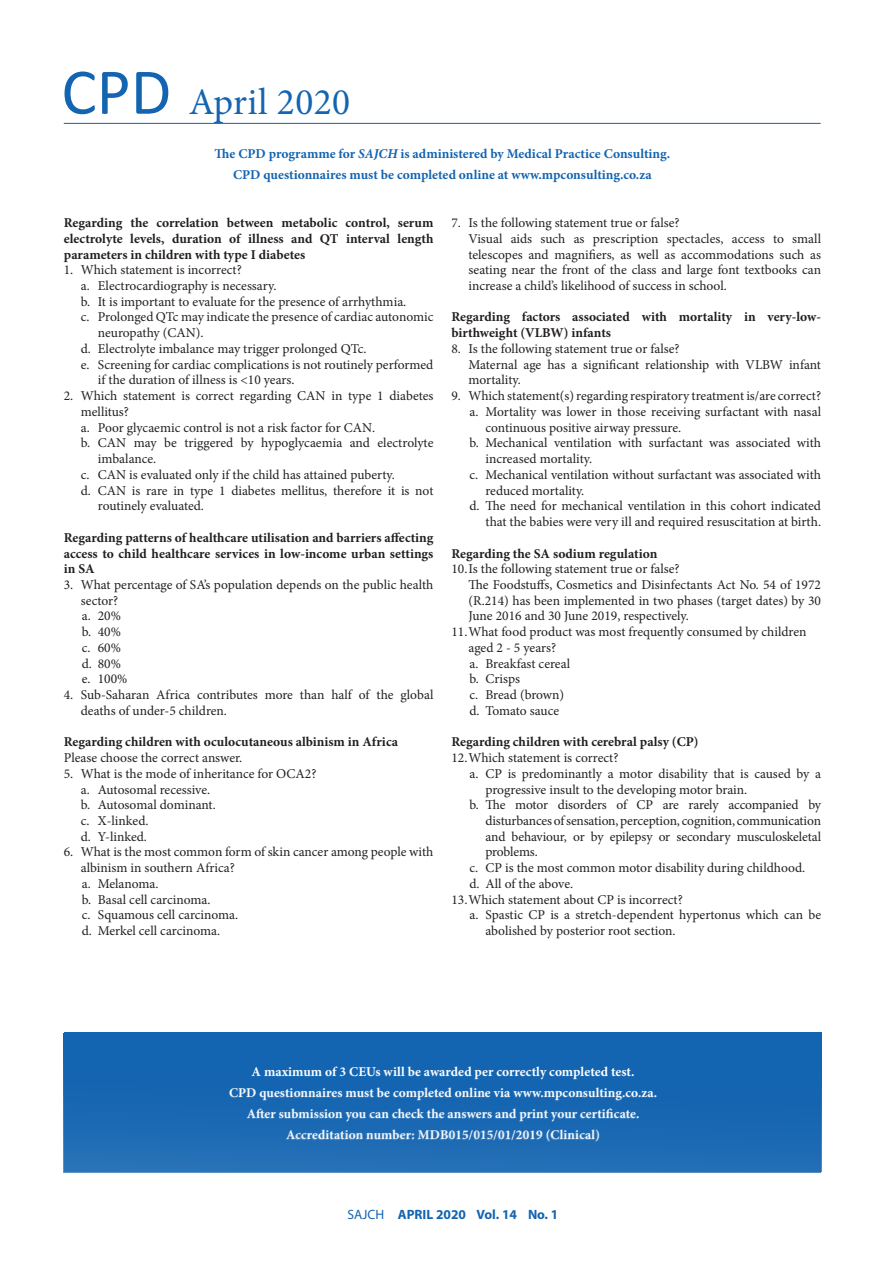
<style>
.page{position:relative;width:893px;height:1263px;background:#fff}
.page>*{position:absolute;margin:0;border:0;box-sizing:border-box;transform-origin:0 0}
.t1{font:66px "Calibri";color:#1364b1}
.t2{font:37.5px "Minion Pro";letter-spacing:.01em;color:#1364b1}
.ANSWERS{font:13.5px/15.8px "Minion Pro";letter-spacing:-.005em;color:#231f20}
.ANSWERS_copy{font:13.5px/15.8px "Minion Pro";color:#231f20}
.QUESTION{font:700 13.5px/15.8px "Minion Pro";color:#231f20;text-align:justify}
.t3{font:700 13.5px/21px "Minion Pro";color:#fff;text-align:center}
.t4{font:700 13.5px/21px "Minion Pro";color:#1364b1;text-align:center}
.t5{font:700 13.5px "Myriad Pro";color:#1364b1}
.s1{font-style:italic}
.s2{font-weight:400}
</style>
<div class="page">
<hr style="left:64px;top:123px;width:757px;height:1px;background:#1364b1">
<div style="left:64px;top:1032px;width:758px;height:140px;background:#1364b1"></div>
<h1 class="t1" style="left:61px;top:50px;width:111px">CPD</h1>
<p class="t2" style="left:189px;top:77px;width:163px">April 2020</p>
<p class="t4" style="left:215px;top:143px;width:457px">The CPD programme for <span class="s1">SAJCH</span> is administered by Medical Practice Consulting.<br>CPD questionnaires must be completed online at www.mpconsulting.co.za</p>
<p class="QUESTION" style="left:64px;top:215px;width:371px">Regarding the correlation between metabolic control, serum electrolyte levels, duration of illness and QT interval length parameters in children with type I diabetes</p>
<p class="ANSWERS_copy" style="left:64px;top:262px;width:180px">1. Which statement is incorrect?</p>
<p class="ANSWERS" style="left:81px;top:278px;width:197px">a. Electrocardiography is necessary.</p>
<p class="ANSWERS" style="left:81px;top:294px;width:327px">b. It is important to evaluate for the presence of arrhythmia.</p>
<p class="ANSWERS" style="left:98px;top:309px;width:337px;text-indent:-17px">c. Prolonged QTc may indicate the presence of cardiac autonomic neuropathy (CAN).</p>
<p class="ANSWERS" style="left:81px;top:341px;width:287px">d. Electrolyte imbalance may trigger prolonged QTc.</p>
<p class="ANSWERS" style="left:98px;top:357px;width:337px;text-indent:-17px">e. Screening for cardiac complications is not routinely performed if the duration of illness is &lt;10 years.</p>
<p class="ANSWERS_copy" style="left:81px;top:388px;width:354px;text-indent:-17px">2. Which statement is correct regarding CAN in type 1 diabetes mellitus?</p>
<p class="ANSWERS" style="left:81px;top:419px;width:296px">a. Poor glycaemic control is not a risk factor for CAN.</p>
<p class="ANSWERS" style="left:98px;top:435px;width:337px;text-indent:-17px">b. CAN may be triggered by hypoglycaemia and electrolyte imbalance.</p>
<p class="ANSWERS" style="left:81px;top:467px;width:316px">c. CAN is evaluated only if the child has attained puberty.</p>
<p class="ANSWERS" style="left:98px;top:482px;width:337px;text-indent:-17px">d. CAN is rare in type 1 diabetes mellitus, therefore it is not routinely evaluated.</p>
<p class="QUESTION" style="left:64px;top:529px;width:371px">Regarding patterns of healthcare utilisation and barriers affecting access to child healthcare services in low-income urban settings in SA</p>
<p class="ANSWERS_copy" style="left:81px;top:577px;width:354px;text-indent:-17px">3. What percentage of SA’s population depends on the public health sector?</p>
<p class="ANSWERS" style="left:82px;top:608px;width:41px">a. 20%</p>
<p class="ANSWERS" style="left:82px;top:624px;width:41px">b. 40%</p>
<p class="ANSWERS" style="left:82px;top:640px;width:41px">c. 60%</p>
<p class="ANSWERS" style="left:82px;top:655px;width:41px">d. 80%</p>
<p class="ANSWERS" style="left:82px;top:671px;width:47px">e. 100%</p>
<p class="ANSWERS_copy" style="left:81px;top:687px;width:354px;text-indent:-17px">4. Sub-Saharan Africa contributes more than half of the global deaths of under-5 children.</p>
<p class="QUESTION" style="left:64px;top:734px;width:336px">Regarding children with oculocutaneous albinism in Africa</p>
<p class="ANSWERS_copy" style="left:64px;top:750px;width:180px">Please choose the correct answer.</p>
<p class="ANSWERS_copy" style="left:64px;top:766px;width:254px">5. What is the mode of inheritance for OCA2?</p>
<p class="ANSWERS" style="left:81px;top:781px;width:131px">a. Autosomal recessive.</p>
<p class="ANSWERS" style="left:81px;top:797px;width:136px">b. Autosomal dominant.</p>
<p class="ANSWERS" style="left:81px;top:813px;width:69px">c. X-linked.</p>
<p class="ANSWERS" style="left:81px;top:828px;width:68px">d. Y-linked.</p>
<p class="ANSWERS_copy" style="left:81px;top:844px;width:354px;text-indent:-17px">6. What is the most common form of skin cancer among people with albinism in southern Africa?</p>
<p class="ANSWERS" style="left:82px;top:876px;width:78px">a. Melanoma.</p>
<p class="ANSWERS" style="left:82px;top:891px;width:130px">b. Basal cell carcinoma.</p>
<p class="ANSWERS" style="left:82px;top:907px;width:158px">c. Squamous cell carcinoma.</p>
<p class="ANSWERS" style="left:82px;top:923px;width:140px">d. Merkel cell carcinoma.</p>
<p class="ANSWERS_copy" style="left:451px;top:215px;width:230px">7. Is the following statement true or false?</p>
<p class="ANSWERS_copy" style="left:468px;top:231px;width:354px;text-align:justify">Visual aids such as prescription spectacles, access to small telescopes and magnifiers, as well as accommodations such as seating near the front of the class and large font textbooks can increase a child’s likelihood of success in school.</p>
<p class="QUESTION" style="left:451px;top:309px;width:371px">Regarding factors associated with mortality in very-low&shy;birthweight (VLBW) infants</p>
<p class="ANSWERS_copy" style="left:451px;top:341px;width:230px">8. Is the following statement true or false?</p>
<p class="ANSWERS_copy" style="left:468px;top:357px;width:354px">Maternal age has a significant relationship with VLBW infant mortality.</p>
<p class="ANSWERS_copy" style="left:451px;top:388px;width:371px">9. Which statement(s) regarding respiratory treatment is/are correct?</p>
<p class="ANSWERS" style="left:485px;top:404px;width:337px;text-indent:-16px">a. Mortality was lower in those receiving surfactant with nasal continuous positive airway pressure.</p>
<p class="ANSWERS" style="left:485px;top:435px;width:337px;text-indent:-16px">b. Mechanical ventilation with surfactant was associated with increased mortality.</p>
<p class="ANSWERS" style="left:485px;top:467px;width:337px;text-indent:-16px">c. Mechanical ventilation without surfactant was associated with reduced mortality.</p>
<p class="ANSWERS" style="left:469px;top:498px;width:353px;text-align:right">d. The need for mechanical ventilation in this cohort indicated that the babies were very ill and required resuscitation at birth.</p>
<p class="QUESTION" style="left:451px;top:545px;width:207px">Regarding the SA sodium regulation</p>
<p class="ANSWERS_copy" style="left:451px;top:561px;width:230px">10.Is the following statement true or false?</p>
<p class="ANSWERS_copy" style="left:468px;top:577px;width:354px;text-align:justify">The Foodstuffs, Cosmetics and Disinfectants Act No. 54 of 1972 (R.214) has been implemented in two phases (target dates) by 30<br>June 2016 and 30 June 2019, respectively.</p>
<p class="ANSWERS_copy" style="left:468px;top:624px;width:340px;text-indent:-17px">11.What food product was most frequently consumed by children aged 2 - 5 years?</p>
<p class="ANSWERS" style="left:469px;top:655px;width:102px">a. Breakfast cereal</p>
<p class="ANSWERS" style="left:469px;top:671px;width:52px">b. Crisps</p>
<p class="ANSWERS" style="left:469px;top:687px;width:96px">c. Bread (brown)</p>
<p class="ANSWERS" style="left:469px;top:703px;width:91px">d. Tomato sauce</p>
<p class="QUESTION" style="left:451px;top:734px;width:249px">Regarding children with cerebral palsy (CP)</p>
<p class="ANSWERS_copy" style="left:451px;top:750px;width:169px">12.Which statement is correct?</p>
<p class="ANSWERS" style="left:485px;top:766px;width:337px;text-indent:-16px">a. CP is predominantly a motor disability that is caused by a progressive insult to the developing motor brain.</p>
<p class="ANSWERS" style="left:485px;top:797px;width:337px;text-align:justify;text-indent:-16px">b. The motor disorders of CP are rarely accompanied by disturbances of sensation, perception, cognition, communication and behaviour, or by epilepsy or secondary musculoskeletal problems.</p>
<p class="ANSWERS" style="left:469px;top:860px;width:337px">c. CP is the most common motor disability during childhood.</p>
<p class="ANSWERS" style="left:469px;top:876px;width:105px">d. All of the above.</p>
<p class="ANSWERS_copy" style="left:451px;top:891px;width:233px">13.Which statement about CP is incorrect?</p>
<p class="ANSWERS" style="left:485px;top:907px;width:337px;text-indent:-16px">a. Spastic CP is a stretch-dependent hypertonus which can be abolished by posterior root section.</p>
<p class="t3" style="left:229px;top:1061px;width:430px">A maximum of 3 CEUs will be awarded per correctly completed test.<br>CPD questionnaires must be completed online via www.mpconsulting.co.za.<br>After submission you can check the answers and print your certificate.<br>Accreditation number: MDB015/015/01/2019 (Clinical)</p>
<p class="t3" style="left:473px;top:1125px;width:40px">172 2</p>
<p class="t3" style="left:535px;top:1125px;width:8px">7</p>
<p class="t5" style="left:347px;top:1206px;width:212px"><span class="s2">SAJCH</span> APRIL 2020 Vol. 14 No. 1</p>
</div>
